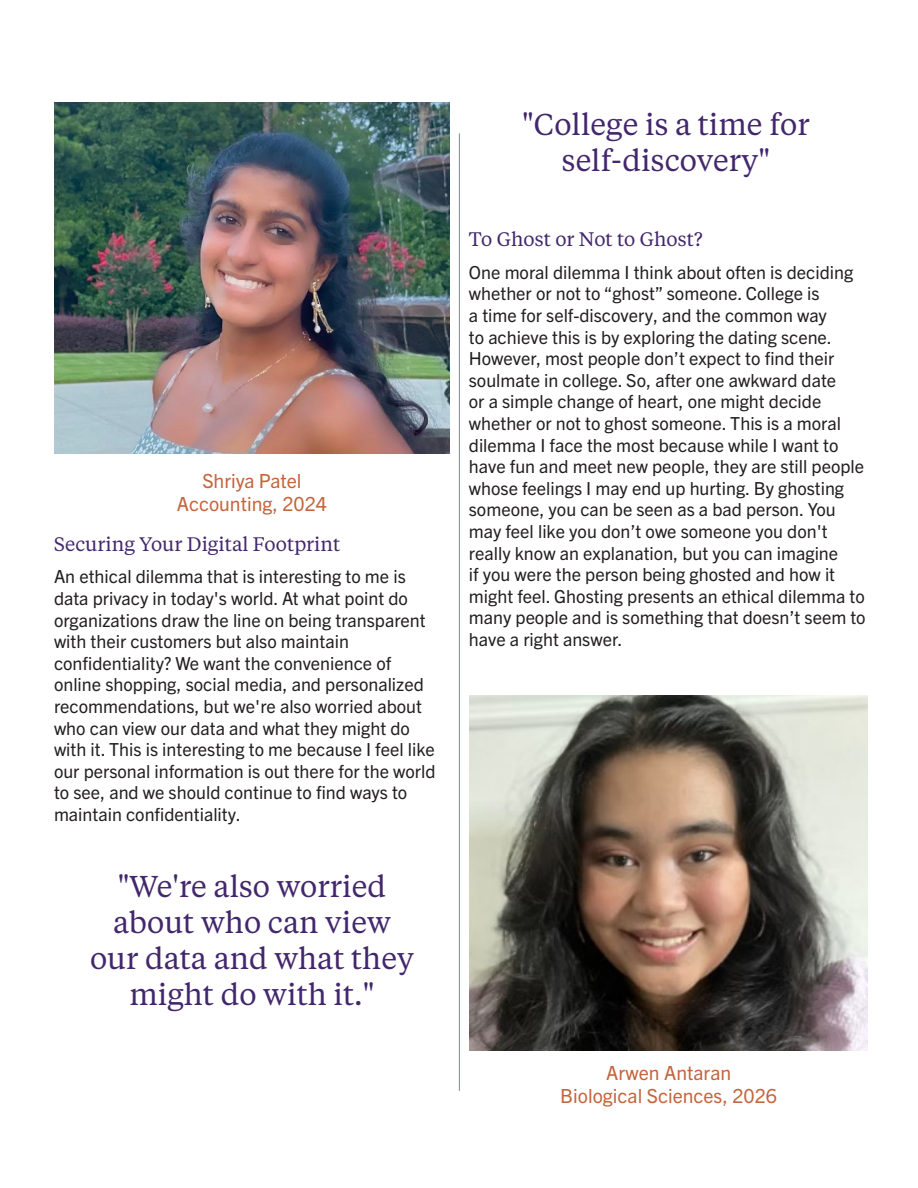
<style>
.page{position:relative;width:918px;height:1188px;background:#fff}
.page>*{position:absolute;margin:0;border:0;box-sizing:border-box;transform-origin:0 0}
.t1{font:30px/36px "Tiempos Text";color:#42276c;text-align:center}
.t2{font:19.5px "Trade Gothic Next LT Pro";color:#c4643c}
.t3{font:19.5px "Tiempos Text";color:#42276c}
.article_text{font:18px/21.6px "Trade Gothic Next LT Pro";color:#231f20}
</style>
<div class="page">
<hr style="left:459px;top:133px;width:1px;height:958px;background:#7d8992">
<img style="left:54px;top:103px;width:396px;height:351px">
<img style="left:470px;top:696px;width:398px;height:354px">
<p class="t2" style="left:202px;top:467px;width:101px">Shriya Patel</p>
<p class="t2" style="left:177px;top:490px;width:152px">Accounting, 2024</p>
<p class="t3" style="left:54px;top:531px;width:288px">Securing Your Digital Footprint</p>
<p class="article_text" style="left:54px;top:565px;width:383px">An ethical dilemma that is interesting to me is data privacy in today's world. At what point do organizations draw the line on being transparent with their customers but also maintain confidentiality? We want the convenience of online shopping, social media, and personalized recommendations, but we're also worried about who can view our data and what they might do with it. This is interesting to me because I feel like our personal information is out there for the world to see, and we should continue to find ways to maintain confidentiality.</p>
<p class="t1" style="left:90px;top:867px;width:325px">"We're also worried about who can view our data and what they might do with it."</p>
<p class="t1" style="left:522px;top:105px;width:289px">"College is a time for self-discovery"</p>
<p class="t3" style="left:469px;top:226px;width:235px">To Ghost or Not to Ghost?</p>
<p class="article_text" style="left:469px;top:260px;width:398px">One moral dilemma I think about often is deciding whether or not to “ghost” someone. College is<br>a time for self-discovery, and the common way<br>to achieve this is by exploring the dating scene.<br>However, most people don’t expect to find their soulmate in college. So, after one awkward date<br>or a simple change of heart, one might decide whether or not to ghost someone. This is a moral dilemma I face the most because while I want to have fun and meet new people, they are still people whose feelings I may end up hurting. By ghosting someone, you can be seen as a bad person. You may feel like you don’t owe someone you don't really know an explanation, but you can imagine<br>if you were the person being ghosted and how it might feel. Ghosting presents an ethical dilemma to many people and is something that doesn’t seem to have a right answer.</p>
<p class="t2" style="left:606px;top:1059px;width:127px">Arwen Antaran</p>
<p class="t2" style="left:560px;top:1083px;width:218px">Biological Sciences, 2026</p>
</div>
